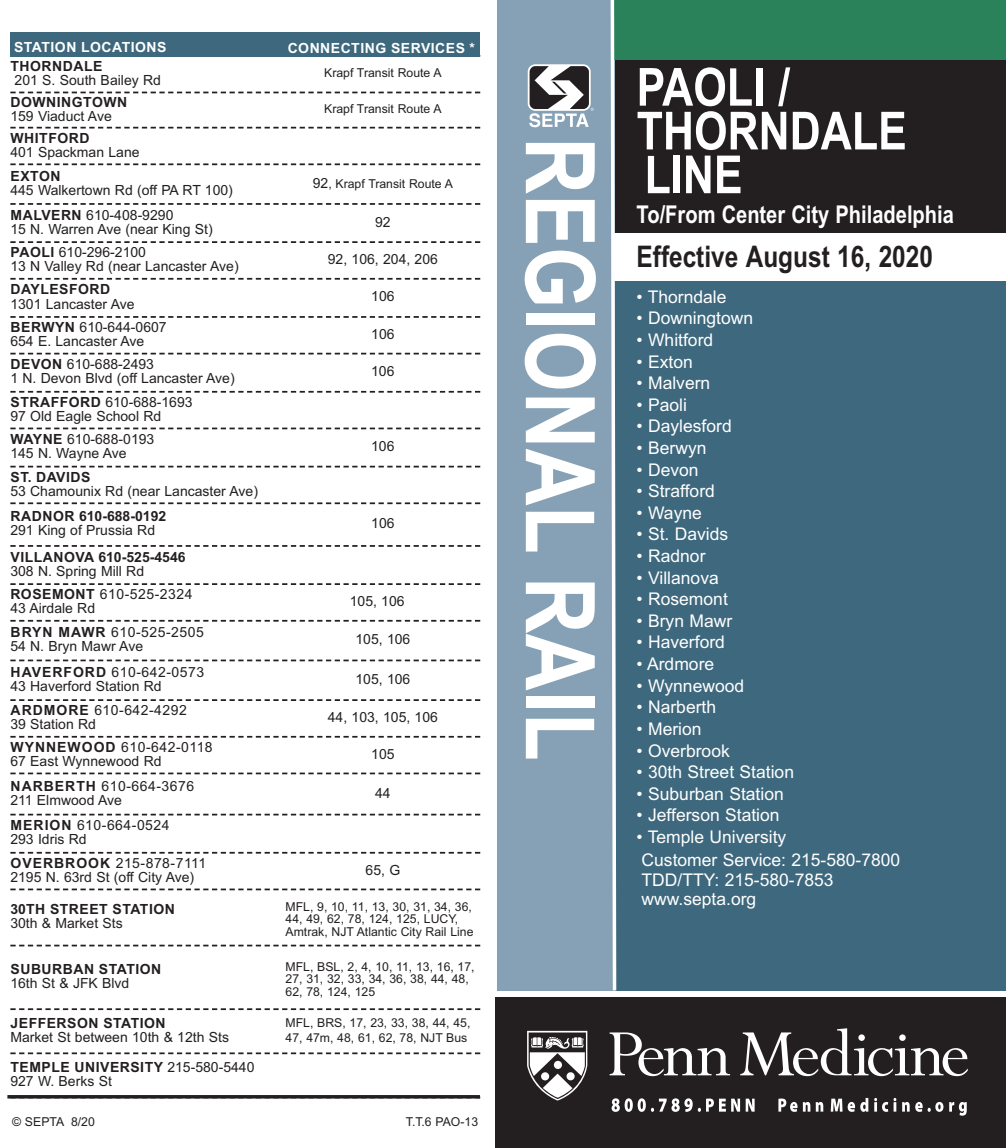
<style>
.page{position:relative;width:1006px;height:1148px;background:#fff}
.page>*{position:absolute;margin:0;border:0;box-sizing:border-box;transform-origin:0 0}
.t1{font:700 96.25px "Arial Narrow";color:#fff}
.t2{font:700 52.5px/43.8px "Arial Narrow";color:#fff}
.t3{font:700 29.75px "Arial Narrow";color:#231f20}
.t4{font:700 24.5px "Arial Narrow";color:#fff}
.t5{font:17.5px/23.3px "Arial";color:#fff}
.t6{font:14px/14px "Arial";color:#231f20}
.t7{font:700 14px "Arial";letter-spacing:.035em;color:#231f20}
.t8{font:700 14px "Arial";color:#231f20}
.t9{font:700 14px "Arial";letter-spacing:.035em;color:#fff}
.t10{font:14px/14px "Arial";letter-spacing:.02em;color:#231f20}
.t11{font:12.25px/12.2px "Arial";color:#231f20}
.s1{font-size:14px}
.s2{font-weight:700}
</style>
<div class="page">
<svg style="left:10px;top:92px;width:470px;height:1px"></svg>
<svg style="left:10px;top:127px;width:470px;height:1px"></svg>
<svg style="left:10px;top:163px;width:470px;height:2px"></svg>
<svg style="left:10px;top:203px;width:470px;height:2px"></svg>
<svg style="left:10px;top:241px;width:470px;height:2px"></svg>
<svg style="left:10px;top:278px;width:470px;height:1px"></svg>
<svg style="left:10px;top:316px;width:470px;height:2px"></svg>
<svg style="left:10px;top:353px;width:470px;height:1px"></svg>
<svg style="left:10px;top:391px;width:470px;height:1px"></svg>
<svg style="left:10px;top:427px;width:470px;height:2px"></svg>
<svg style="left:10px;top:465px;width:470px;height:2px"></svg>
<svg style="left:10px;top:502px;width:470px;height:2px"></svg>
<svg style="left:10px;top:545px;width:470px;height:1px"></svg>
<svg style="left:10px;top:583px;width:470px;height:2px"></svg>
<svg style="left:10px;top:619px;width:470px;height:2px"></svg>
<svg style="left:10px;top:659px;width:470px;height:2px"></svg>
<svg style="left:10px;top:699px;width:470px;height:2px"></svg>
<svg style="left:10px;top:735px;width:470px;height:2px"></svg>
<svg style="left:10px;top:772px;width:470px;height:2px"></svg>
<svg style="left:10px;top:813px;width:470px;height:2px"></svg>
<svg style="left:10px;top:851px;width:470px;height:2px"></svg>
<svg style="left:10px;top:888px;width:470px;height:2px"></svg>
<svg style="left:10px;top:944px;width:470px;height:2px"></svg>
<svg style="left:10px;top:1008px;width:470px;height:1px"></svg>
<svg style="left:10px;top:1052px;width:470px;height:2px"></svg>
<div style="left:10px;top:33px;width:470px;height:24px;background:#3e687d"></div>
<svg style="left:7px;top:1095px;width:473px;height:3px"></svg>
<div style="left:614px;top:281px;width:392px;height:709px;background:#3e687d"></div>
<div style="left:613px;top:60px;width:393px;height:173px;background:#231f20"></div>
<div style="left:497px;top:0;width:117px;height:990px;background:#86a1b5"></div>
<div style="left:528px;top:64px;width:63px;height:47px;background:#fff;border-radius:7px"></div>
<svg style="left:529px;top:66px;width:65px;height:61px"></svg>
<div style="left:612px;top:0;width:394px;height:60px;background:#298259"></div>
<svg style="left:608px;top:0;width:10px;height:991px"></svg>
<div style="left:495px;top:997px;width:511px;height:150px;background:#231f20"></div>
<svg style="left:527px;top:1030px;width:60px;height:70px"></svg>
<svg style="left:610px;top:1032px;width:120px;height:43px"></svg>
<svg style="left:740px;top:1028px;width:228px;height:47px"></svg>
<svg style="left:611px;top:1098px;width:129px;height:13px"></svg>
<svg style="left:746px;top:1098px;width:9px;height:13px"></svg>
<svg style="left:778px;top:1098px;width:19px;height:13px"></svg>
<svg style="left:803px;top:1102px;width:7px;height:9px"></svg>
<svg style="left:816px;top:1102px;width:7px;height:9px"></svg>
<svg style="left:831px;top:1098px;width:11px;height:13px"></svg>
<svg style="left:848px;top:1098px;width:20px;height:13px"></svg>
<svg style="left:874px;top:1097px;width:22px;height:14px"></svg>
<svg style="left:902px;top:1102px;width:41px;height:9px"></svg>
<svg style="left:949px;top:1102px;width:18px;height:13px"></svg>
<p class="t9" style="left:14px;top:39px;width:154px">STATION LOCATIONS</p>
<p class="t9" style="left:288px;top:40px;width:189px">CONNECTING SERVICES *</p>
<p class="t7" style="left:11px;top:58px;width:93px">THORNDALE</p>
<p class="t6" style="left:15px;top:73px;width:148px">201 S. South Bailey Rd</p>
<p class="t7" style="left:11px;top:94px;width:118px">DOWNINGTOWN</p>
<p class="t6" style="left:10px;top:109px;width:103px">159 Viaduct Ave</p>
<p class="t7" style="left:11px;top:129px;width:80px">WHITFORD</p>
<p class="t6" style="left:10px;top:145px;width:131px">401 Spackman Lane</p>
<p class="t7" style="left:11px;top:168px;width:51px">EXTON</p>
<p class="t6" style="left:10px;top:183px;width:224px">445 Walkertown Rd (off PA RT 100)</p>
<p class="t11" style="left:324px;top:67px;width:119px">Krapf Transit Route A</p>
<p class="t11" style="left:324px;top:103px;width:119px">Krapf Transit Route A</p>
<p class="t11" style="left:313px;top:177px;width:142px"><span class="s1">92</span>, Krapf Transit Route A</p>
<p class="t6" style="left:10px;top:208px;width:204px"><span class="s2">MALVERN</span> 610-408-9290<br>15 N. Warren Ave (near King St)</p>
<p class="t6" style="left:375px;top:215px;width:17px">92</p>
<p class="t6" style="left:10px;top:245px;width:230px"><span class="s2">PAOLI</span> 610-296-2100<br>13 N Valley Rd (near Lancaster Ave)</p>
<p class="t6" style="left:328px;top:252px;width:112px">92, 106, 204, 206</p>
<p class="t7" style="left:11px;top:281px;width:101px">DAYLESFORD</p>
<p class="t6" style="left:10px;top:296px;width:126px">1301 Lancaster Ave</p>
<p class="t6" style="left:371px;top:289px;width:25px">106</p>
<p class="t6" style="left:10px;top:320px;width:158px"><span class="s2">BERWYN</span> 610-644-0607<br>654 E. Lancaster Ave</p>
<p class="t6" style="left:371px;top:327px;width:25px">106</p>
<p class="t6" style="left:10px;top:357px;width:226px"><span class="s2">DEVON</span> 610-688-2493<br>1 N. Devon Blvd (off Lancaster Ave)</p>
<p class="t6" style="left:371px;top:364px;width:25px">106</p>
<p class="t6" style="left:10px;top:395px;width:184px"><span class="s2">STRAFFORD</span> 610-688-1693<br>97 Old Eagle School Rd</p>
<p class="t6" style="left:10px;top:432px;width:145px"><span class="s2">WAYNE</span> 610-688-0193<br>145 N. Wayne Ave</p>
<p class="t6" style="left:371px;top:439px;width:25px">106</p>
<p class="t7" style="left:11px;top:468px;width:81px">ST. DAVIDS</p>
<p class="t6" style="left:10px;top:483px;width:249px">53 Chamounix Rd (near Lancaster Ave)</p>
<p class="t8" style="left:11px;top:508px;width:157px">RADNOR 610-688-0192</p>
<p class="t6" style="left:10px;top:523px;width:146px">291 King of Prussia Rd</p>
<p class="t6" style="left:371px;top:516px;width:25px">106</p>
<p class="t8" style="left:11px;top:548px;width:176px">VILLANOVA 610-525-4546</p>
<p class="t6" style="left:10px;top:559px;width:184px;line-height:23.4px">308 N. Spring Mill Rd<br><span class="s2">ROSEMONT</span> 610-525-2324</p>
<p class="t6" style="left:10px;top:601px;width:86px">43 Airdale Rd</p>
<p class="t6" style="left:350px;top:594px;width:56px">105, 106</p>
<p class="t6" style="left:10px;top:625px;width:195px"><span class="s2">BRYN MAWR</span> 610-525-2505<br>54 N. Bryn Mawr Ave</p>
<p class="t6" style="left:355px;top:632px;width:56px">105, 106</p>
<p class="t6" style="left:10px;top:665px;width:195px"><span class="s2">HAVERFORD</span> 610-642-0573<br>43 Haverford Station Rd</p>
<p class="t6" style="left:355px;top:672px;width:56px">105, 106</p>
<p class="t6" style="left:10px;top:703px;width:178px"><span class="s2">ARDMORE</span> 610-642-4292<br>39 Station Rd</p>
<p class="t6" style="left:328px;top:710px;width:112px">44, 103, 105, 106</p>
<p class="t6" style="left:10px;top:739px;width:204px"><span class="s2">WYNNEWOOD</span> 610-642-0118<br>67 East Wynnewood Rd</p>
<p class="t6" style="left:371px;top:746px;width:25px">105</p>
<p class="t6" style="left:10px;top:778px;width:185px"><span class="s2">NARBERTH</span> 610-664-3676<br>211 Elmwood Ave</p>
<p class="t6" style="left:375px;top:785px;width:17px">44</p>
<p class="t10" style="left:10px;top:818px;width:161px"><span class="s2">MERION</span> 610-664-0524<br>293 Idris Rd</p>
<p class="t6" style="left:10px;top:855px;width:197px"><span class="s2">OVERBROOK</span> 215-878-7111<br>2195 N. 63rd St (off City Ave)</p>
<p class="t6" style="left:366px;top:862px;width:36px">65, G</p>
<p class="t7" style="left:10px;top:900px;width:166px">30TH STREET STATION</p>
<p class="t6" style="left:10px;top:916px;width:114px">30th &amp; Market Sts</p>
<p class="t11" style="left:286px;top:900px;width:190px">MFL, 9, 10, 11, 13, 30, 31, 34, 36,<br>44, 49, 62, 78, 124, 125, LUCY,<br>Amtrak, NJT Atlantic City Rail Line</p>
<p class="t7" style="left:11px;top:960px;width:152px">SUBURBAN STATION</p>
<p class="t6" style="left:10px;top:976px;width:121px">16th St &amp; JFK Blvd</p>
<p class="t7" style="left:11px;top:1014px;width:157px">JEFFERSON STATION</p>
<p class="t6" style="left:10px;top:1029px;width:220px">Market St between 10th &amp; 12th Sts</p>
<p class="t6" style="left:10px;top:1059px;width:246px"><span class="s2">TEMPLE UNIVERSITY</span> 215-580-5440<br>927 W. Berks St</p>
<p class="t11" style="left:286px;top:960px;width:191px">MFL, BSL, 2, 4, 10, 11, 13, 16, 17,<br>27, 31, 32, 33, 34, 36, 38, 44, 48,<br>62, 78, 124, 125</p>
<p class="t11" style="left:286px;top:1015px;width:186px;line-height:14.7px">MFL, BRS, 17, 23, 33, 38, 44, 45,<br>47, 47m, 48, 61, 62, 78, NJT Bus</p>
<p class="t11" style="left:12px;top:1115px;width:84px">© SEPTA 8/20</p>
<p class="t11" style="left:406px;top:1115px;width:74px">T.T.6 PAO-13</p>
<h1 class="t1" style="left:615px;top:137px;width:625px;rotate:90deg">REGIONAL RAIL</h1>
<h2 class="t2" style="left:637px;top:66px;width:272px">PAOLI /<br>THORNDALE<br>LINE</h2>
<h3 class="t4" style="left:637px;top:200px;width:319px">To/From Center City Philadelphia</h3>
<h3 class="t3" style="left:637px;top:239px;width:298px">Effective August 16, 2020</h3>
<p class="t5" style="left:637px;top:285px;width:91px">• Thorndale</p>
<p class="t5" style="left:637px;top:307px;width:118px">• Downingtown</p>
<p class="t5" style="left:637px;top:328px;width:78px">• Whitford</p>
<p class="t5" style="left:637px;top:350px;width:58px">• Exton</p>
<p class="t5" style="left:637px;top:371px;width:75px">• Malvern</p>
<p class="t5" style="left:637px;top:393px;width:52px">• Paoli</p>
<p class="t5" style="left:637px;top:414px;width:97px">• Daylesford</p>
<p class="t5" style="left:637px;top:436px;width:71px">• Berwyn</p>
<p class="t5" style="left:637px;top:458px;width:64px">• Devon</p>
<p class="t5" style="left:637px;top:479px;width:80px">• Strafford</p>
<p class="t5" style="left:637px;top:501px;width:67px">• Wayne</p>
<p class="t5" style="left:637px;top:522px;width:93px">• St. Davids</p>
<p class="t5" style="left:637px;top:544px;width:70px">• Radnor</p>
<p class="t5" style="left:637px;top:566px;width:84px">• Villanova</p>
<p class="t5" style="left:637px;top:587px;width:93px">• Rosemont</p>
<p class="t5" style="left:637px;top:609px;width:97px">• Bryn Mawr</p>
<p class="t5" style="left:637px;top:630px;width:90px">• Haverford</p>
<p class="t5" style="left:637px;top:652px;width:79px">• Ardmore</p>
<p class="t5" style="left:637px;top:674px;width:109px">• Wynnewood</p>
<p class="t5" style="left:637px;top:695px;width:81px">• Narberth</p>
<p class="t5" style="left:637px;top:717px;width:66px">• Merion</p>
<p class="t5" style="left:637px;top:738px;width:95px">• Overbrook</p>
<p class="t5" style="left:637px;top:760px;width:159px">• 30th Street Station</p>
<p class="t5" style="left:637px;top:781px;width:149px">• Suburban Station</p>
<p class="t5" style="left:637px;top:803px;width:144px">• Jefferson Station</p>
<p class="t5" style="left:637px;top:825px;width:265px">• Temple University<br>Customer Service: 215-580-7800</p>
<p class="t5" style="left:641px;top:869px;width:194px;line-height:19.2px">TDD/TTY: 215-580-7853 www.septa.org</p>
</div>
